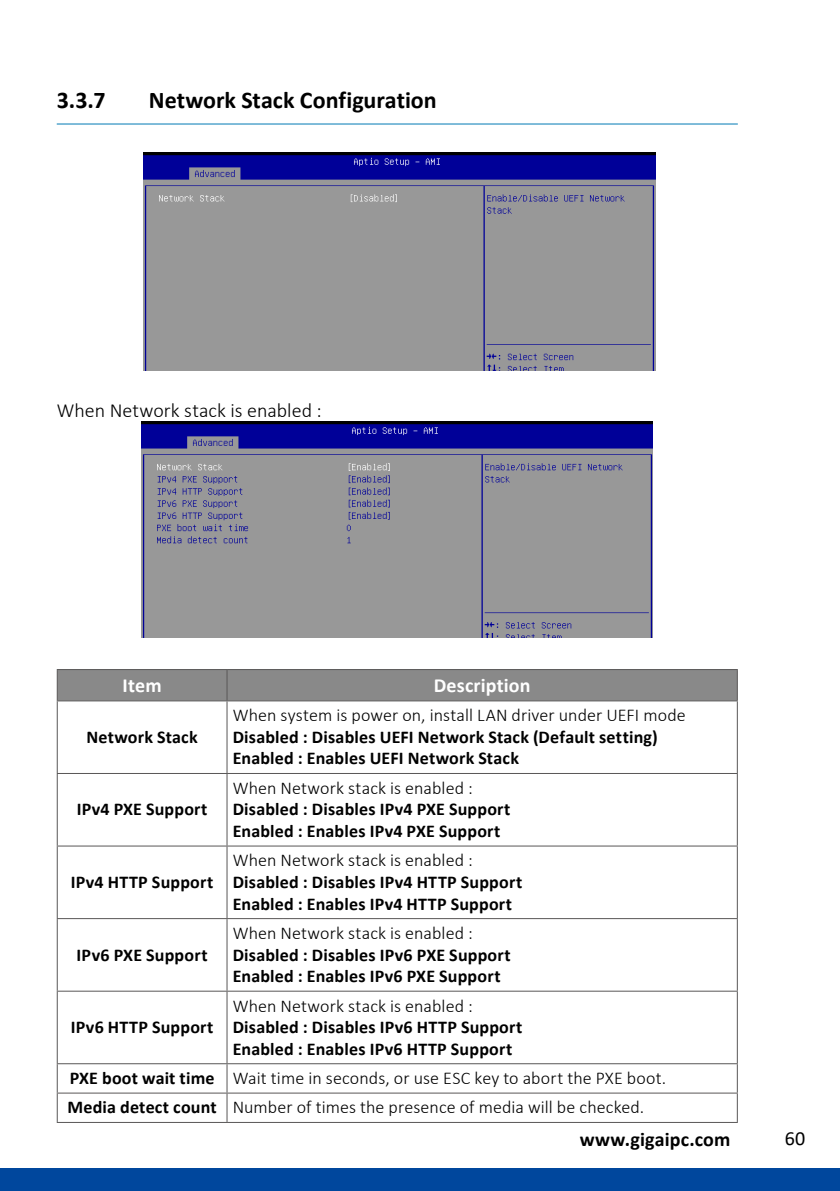
<style>
.page{position:relative;width:840px;height:1191px;background:#fff}
.page>*{position:absolute;margin:0;border:0;box-sizing:border-box;transform-origin:0 0}
.t1{font:700 24px "Calibri";color:#000}
.t2{font:300 20px "Calibri";letter-spacing:.005em;color:#000}
.t3{font:700 20px "Calibri";letter-spacing:.005em;color:#000}
.t4{font:700 20px "Calibri";letter-spacing:.005em;color:#fff}
.t5{font:20px "Calibri";color:#000}
.t6{font:700 18px/21.6px "Calibri";letter-spacing:.01em;color:#000}
.t7{font:300 18px/29.4px "Calibri";letter-spacing:.005em;color:#000}
.s1{font-weight:700}
</style>
<div class="page">
<svg style="left:0;top:1168px;width:1px;height:23px"></svg>
<div style="left:1px;top:1168px;width:838px;height:23px;background:#00479d"></div>
<hr style="left:57px;top:123px;width:680px;height:1px;background:#007ab4">
<img style="left:143px;top:152px;width:512px;height:218px">
<img style="left:142px;top:421px;width:510px;height:216px">
<div style="left:58px;top:670px;width:678px;height:30px;background:#898989"></div>
<svg style="left:58px;top:701px;width:678px;height:421px"></svg>
<svg style="left:58px;top:919px;width:678px;height:71px"></svg>
<svg style="left:58px;top:991px;width:678px;height:72px"></svg>
<hr style="left:57px;top:669px;width:170px;height:1px;background:#595757">
<hr style="left:57px;top:670px;width:1px;height:30px;background:#595757">
<hr style="left:227px;top:669px;width:510px;height:1px;background:#595757">
<hr style="left:736px;top:670px;width:1px;height:30px;background:#595757">
<hr style="left:57px;top:700px;width:170px;height:1px;background:#595757">
<hr style="left:57px;top:701px;width:1px;height:72px;background:#595757">
<hr style="left:227px;top:700px;width:510px;height:1px;background:#595757">
<hr style="left:736px;top:701px;width:1px;height:72px;background:#595757">
<hr style="left:57px;top:774px;width:1px;height:71px;background:#595757">
<hr style="left:736px;top:774px;width:1px;height:71px;background:#595757">
<hr style="left:57px;top:846px;width:1px;height:72px;background:#595757">
<hr style="left:736px;top:846px;width:1px;height:72px;background:#595757">
<hr style="left:57px;top:919px;width:1px;height:71px;background:#595757">
<hr style="left:736px;top:919px;width:1px;height:71px;background:#595757">
<hr style="left:57px;top:991px;width:1px;height:72px;background:#595757">
<hr style="left:736px;top:991px;width:1px;height:72px;background:#595757">
<svg style="left:57px;top:1064px;width:1px;height:58px"></svg>
<svg style="left:736px;top:1064px;width:1px;height:58px"></svg>
<hr style="left:226px;top:670px;width:1px;height:30px;background:#595757">
<hr style="left:226px;top:701px;width:1px;height:72px;background:#595757">
<hr style="left:57px;top:773px;width:170px;height:1px;background:#595757">
<hr style="left:57px;top:845px;width:170px;height:1px;background:#595757">
<hr style="left:57px;top:918px;width:170px;height:1px;background:#595757">
<hr style="left:57px;top:990px;width:170px;height:1px;background:#595757">
<hr style="left:57px;top:1063px;width:170px;height:1px;background:#595757">
<hr style="left:57px;top:1092px;width:170px;height:1px;background:#595757">
<hr style="left:57px;top:1122px;width:170px;height:1px;background:#595757">
<hr style="left:226px;top:774px;width:1px;height:71px;background:#595757">
<hr style="left:227px;top:773px;width:510px;height:1px;background:#595757">
<hr style="left:227px;top:845px;width:510px;height:1px;background:#595757">
<hr style="left:227px;top:918px;width:510px;height:1px;background:#595757">
<hr style="left:227px;top:990px;width:510px;height:1px;background:#595757">
<hr style="left:227px;top:1063px;width:510px;height:1px;background:#595757">
<hr style="left:227px;top:1092px;width:510px;height:1px;background:#595757">
<hr style="left:227px;top:1122px;width:510px;height:1px;background:#595757">
<hr style="left:226px;top:846px;width:1px;height:72px;background:#595757">
<hr style="left:226px;top:919px;width:1px;height:71px;background:#595757">
<hr style="left:226px;top:991px;width:1px;height:72px;background:#595757">
<svg style="left:226px;top:1064px;width:1px;height:58px"></svg>
<h1 class="t1" style="left:57px;top:83px;width:50px">3.3.7</h1>
<h1 class="t1" style="left:149px;top:83px;width:289px">Network Stack Configuration</h1>
<p class="t2" style="left:57px;top:398px;width:266px">When Network stack is enabled :</p>
<p class="t4" style="left:123px;top:671px;width:40px">Item</p>
<p class="t4" style="left:433px;top:671px;width:98px">Description</p>
<p class="t6" style="left:86px;top:726px;width:113px">Network Stack</p>
<p class="t7" style="left:232px;top:700px;width:454px">When system is power on, install LAN driver under UEFI mode</p>
<p class="t6" style="left:232px;top:726px;width:426px">Disabled : Disables UEFI Network Stack (Default setting)<br>Enabled : Enables UEFI Network Stack</p>
<p class="t6" style="left:77px;top:798px;width:132px">IPv4 PXE Support</p>
<p class="t6" style="left:71px;top:871px;width:144px">IPv4 HTTP Support</p>
<p class="t6" style="left:77px;top:943px;width:132px">IPv6 PXE Support</p>
<p class="t7" style="left:232px;top:773px;width:241px">When Network stack is enabled :</p>
<p class="t6" style="left:232px;top:798px;width:279px">Disabled : Disables IPv4 PXE Support<br>Enabled : Enables IPv4 PXE Support</p>
<p class="t7" style="left:232px;top:845px;width:241px">When Network stack is enabled :</p>
<p class="t6" style="left:232px;top:871px;width:291px">Disabled : Disables IPv4 HTTP Support<br>Enabled : Enables IPv4 HTTP Support</p>
<p class="t7" style="left:232px;top:918px;width:241px">When Network stack is enabled :</p>
<p class="t6" style="left:232px;top:943px;width:279px">Disabled : Disables IPv6 PXE Support<br>Enabled : Enables IPv6 PXE Support</p>
<p class="t7" style="left:232px;top:990px;width:241px">When Network stack is enabled :</p>
<p class="t6" style="left:232px;top:1016px;width:291px">Disabled : Disables IPv6 HTTP Support<br>Enabled : Enables IPv6 HTTP Support</p>
<p class="t7" style="left:67px;top:1063px;width:599px"><span class="s1">PXE boot wait time</span> Wait time in seconds, or use ESC key to abort the PXE boot.<br><span class="s1">Media detect count</span> Number of times the presence of media will be checked.</p>
<p class="t6" style="left:71px;top:1016px;width:144px">IPv6 HTTP Support</p>
<p class="t3" style="left:579px;top:1125px;width:152px">www.gigaipc.com</p>
<p class="t5" style="left:784px;top:1124px;width:22px">60</p>
</div>
